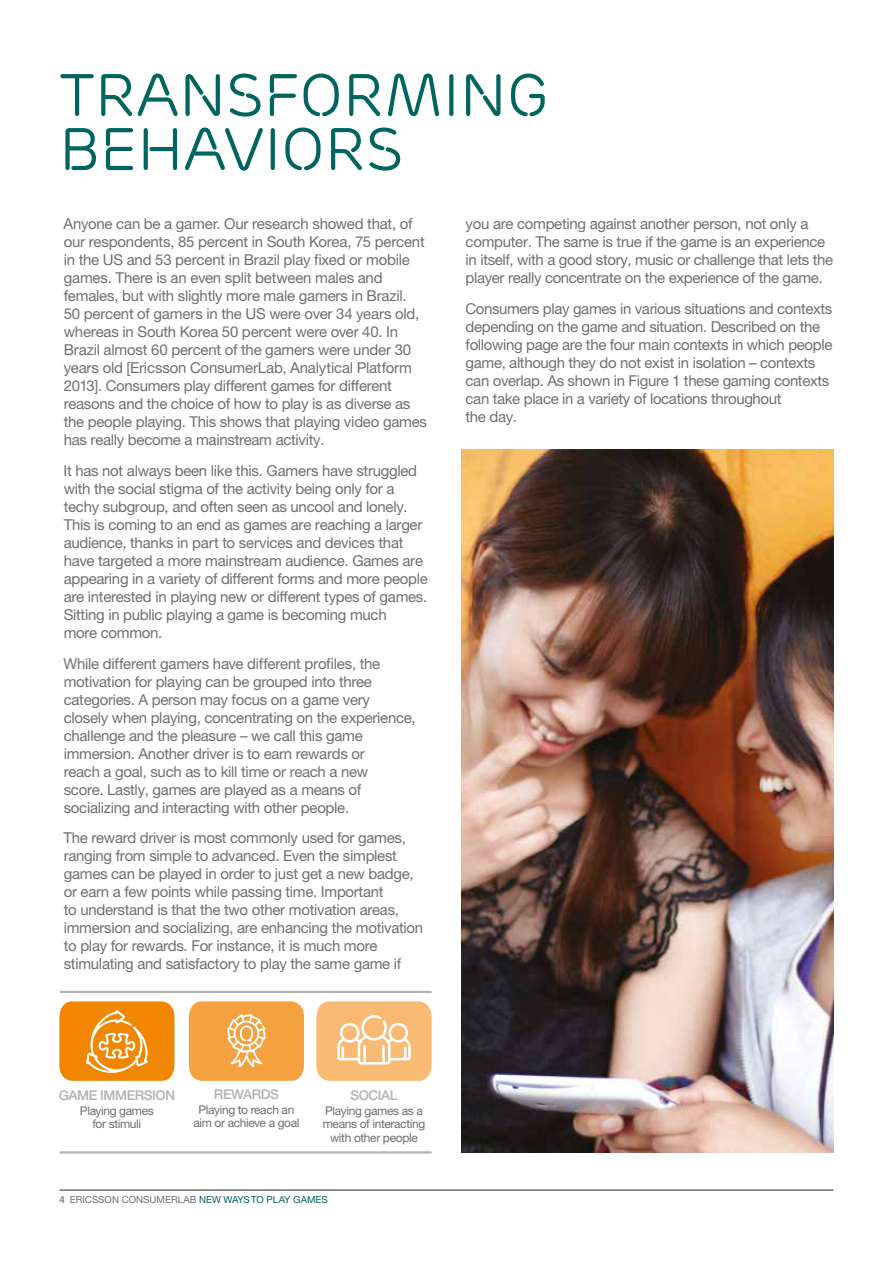
<style>
.page{position:relative;width:893px;height:1263px;background:#fff}
.page>*{position:absolute;margin:0;border:0;box-sizing:border-box;transform-origin:0 0}
.t1{font:60px/54px "Ericsson Capital";color:#006460}
.t2{font:15px/18px "Ericsson Sans";letter-spacing:-.02em;color:#706f6f}
.t3{font:500 13.5px "Ericsson Sans";letter-spacing:-.03em;color:#b3b2b2}
.t4{font:12px/13.5px "Ericsson Sans";letter-spacing:-.03em;color:#706f6f;text-align:center}
.t5{font:9.75px "Ericsson Sans";color:#706f6f}
.s1{font-weight:500}
.s2{color:#006460}
</style>
<div class="page">
<hr style="left:60px;top:1189px;width:773px;height:2px;background:#706f6f">
<img style="left:461px;top:449px;width:372px;height:703px">
<hr style="left:60px;top:991px;width:371px;height:2px;background:#b3b2b2">
<hr style="left:60px;top:1151px;width:371px;height:2px;background:#b3b2b2">
<svg style="left:316px;top:1001px;width:116px;height:80px;background:#f9c387"></svg>
<svg style="left:59px;top:1001px;width:116px;height:80px;background:#f29722"></svg>
<svg style="left:189px;top:1001px;width:115px;height:80px;background:#f6aa52"></svg>
<h1 class="t1" style="left:59px;top:69px;width:491px">TRANSFORMING<br>BEHAVIORS</h1>
<p class="t2" style="left:64px;top:215px;width:365px">Anyone can be a gamer. Our research showed that, of our respondents, 85 percent in South Korea, 75 percent in the US and 53 percent in Brazil play fixed or mobile games. There is an even split between males and females, but with slightly more male gamers in Brazil.<br>50 percent of gamers in the US were over 34 years old, whereas in South Korea 50 percent were over 40. In Brazil almost 60 percent of the gamers were under 30 years old [Ericsson ConsumerLab, Analytical Platform 2013]. Consumers play different games for different reasons and the choice of how to play is as diverse as the people playing. This shows that playing video games has really become a mainstream activity.</p>
<p class="t2" style="left:64px;top:462px;width:366px">It has not always been like this. Gamers have struggled with the social stigma of the activity being only for a techy subgroup, and often seen as uncool and lonely.<br>This is coming to an end as games are reaching a larger audience, thanks in part to services and devices that have targeted a more mainstream audience. Games are appearing in a variety of different forms and more people are interested in playing new or different types of games.<br>Sitting in public playing a game is becoming much<br>more common.</p>
<p class="t2" style="left:64px;top:654px;width:354px">While different gamers have different profiles, the motivation for playing can be grouped into three categories. A person may focus on a game very closely when playing, concentrating on the experience, challenge and the pleasure – we call this game immersion. Another driver is to earn rewards or<br>reach a goal, such as to kill time or reach a new<br>score. Lastly, games are played as a means of socializing and interacting with other people.</p>
<p class="t2" style="left:64px;top:829px;width:361px">The reward driver is most commonly used for games, ranging from simple to advanced. Even the simplest games can be played in order to just get a new badge, or earn a few points while passing time. Important<br>to understand is that the two other motivation areas, immersion and socializing, are enhancing the motivation to play for rewards. For instance, it is much more stimulating and satisfactory to play the same game if</p>
<p class="t2" style="left:466px;top:215px;width:369px">you are competing against another person, not only a computer. The same is true if the game is an experience in itself, with a good story, music or challenge that lets the player really concentrate on the experience of the game.</p>
<p class="t2" style="left:465px;top:300px;width:369px">Consumers play games in various situations and contexts depending on the game and situation. Described on the following page are the four main contexts in which people game, although they do not exist in isolation – contexts can overlap. As shown in Figure 1 these gaming contexts can take place in a variety of locations throughout<br>the day.</p>
<p class="t3" style="left:59px;top:1087px;width:21px">GAME</p>
<p class="t3" style="left:100px;top:1087px;width:9px">IMMERSI</p>
<p class="t3" style="left:156px;top:1087px;width:21px">ON</p>
<p class="t3" style="left:214px;top:1087px;width:65px">REWAR DS</p>
<p class="t3" style="left:350px;top:1088px;width:49px">SOCIAL</p>
<p class="t4" style="left:80px;top:1103px;width:75px">Playing games for stimuli</p>
<p class="t4" style="left:193px;top:1103px;width:108px">Playing to reach an aim or achieve a goal</p>
<p class="t4" style="left:323px;top:1104px;width:104px">Playing games as a means of interacting with other people</p>
<p class="t5" style="left:60px;top:1194px;width:270px"><span class="s1">4</span> ERICSSON CONSUMERLAB <span class="s2">NEW WAYS TO PLAY GAMES</span></p>
</div>
